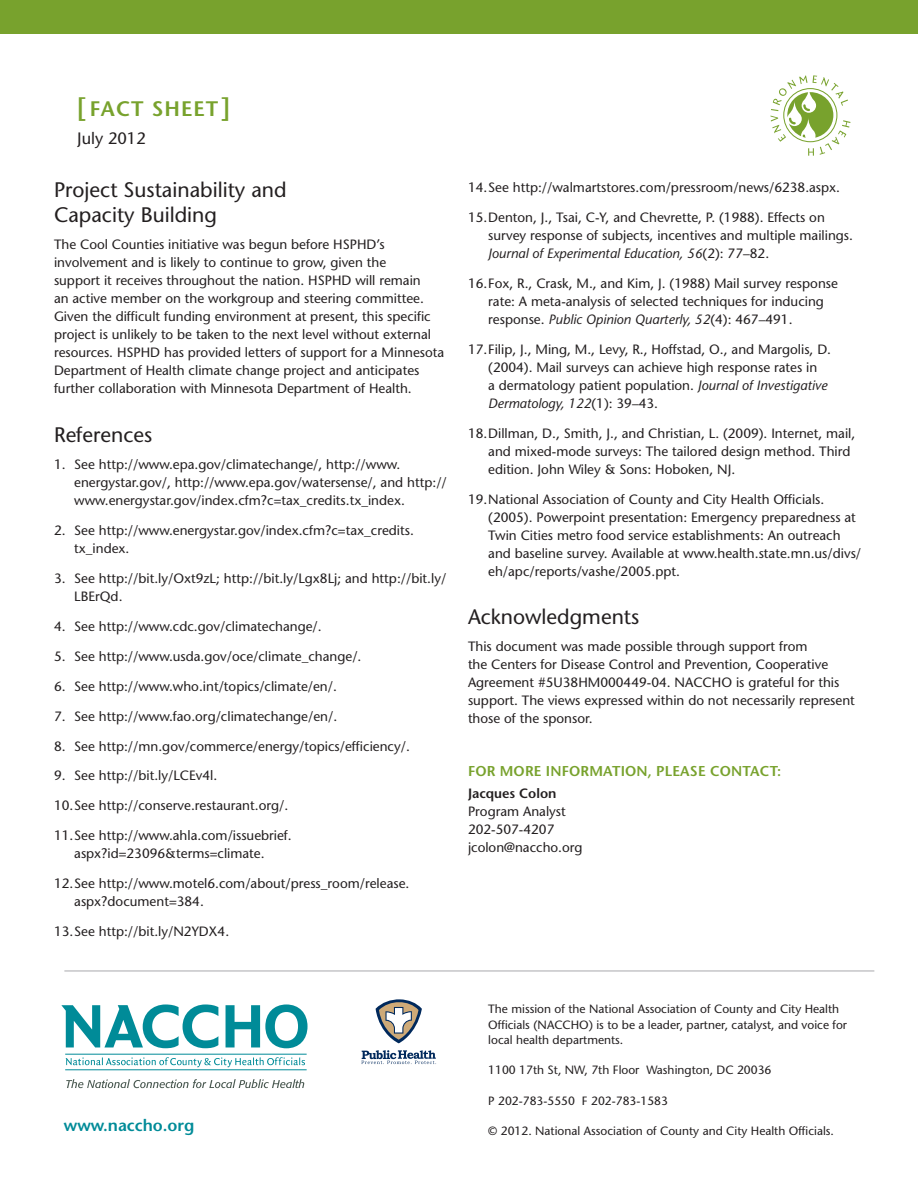
<style>
.page{position:relative;width:918px;height:1188px;background:#fff}
.page>*{position:absolute;margin:0;border:0;box-sizing:border-box;transform-origin:0 0}
.A{font:21px/24.8px "Stone Sans";color:#231f20}
.t1{font:600 21px "Stone Sans";letter-spacing:.05em;color:#78a22d}
.t2{font:600 16.5px "Stone Sans";color:#008b98}
.t3{font:16.5px "Stone Sans";color:#231f20}
.C{font:600 14.25px "Stone Sans";letter-spacing:.01em;color:#78a22d}
.body_copy{font:13.5px/18px "Stone Sans";color:#231f20}
.copyright{font:12px/15.8px "Stone Sans";color:#231f20}
.s1{font-size:25.5px}
.s2{font-style:italic}
.s3{font-weight:600}
</style>
<div class="page">
<div style="left:0;top:0;width:918px;height:34px;background:#78a22d"></div>
<svg style="left:770px;top:75px;width:80px;height:81px"></svg>
<svg style="left:66px;top:1079px;width:238px;height:9px"></svg>
<svg style="left:61px;top:1004px;width:157px;height:44px"></svg>
<svg style="left:226px;top:1004px;width:82px;height:44px"></svg>
<svg style="left:66px;top:1057px;width:239px;height:10px"></svg>
<hr style="left:65px;top:1054px;width:242px;height:1px;background:#008b98">
<hr style="left:65px;top:1069px;width:242px;height:1px;background:#008b98">
<svg style="left:361px;top:1050px;width:75px;height:14px"></svg>
<svg style="left:376px;top:999px;width:46px;height:44px"></svg>
<hr style="left:64px;top:971px;width:810px;height:1px;background:#a8a9ad">
<p class="t1" style="left:77px;top:96px;width:154px"><span class="s1">[</span> FACT SHEET<span class="s1">]</span></p>
<p class="t3" style="left:77px;top:129px;width:70px">July 2012</p>
<p class="A" style="left:54px;top:178px;width:234px">Project Sustainability and<br>Capacity Building</p>
<p class="body_copy" style="left:54px;top:235px;width:392px">The Cool Counties initiative was begun before HSPHD’s involvement and is likely to continue to grow, given the<br>support it receives throughout the nation. HSPHD will remain<br>an active member on the workgroup and steering committee.<br>Given the difficult funding environment at present, this specific project is unlikely to be taken to the next level without external resources. HSPHD has provided letters of support for a Minnesota Department of Health climate change project and anticipates further collaboration with Minnesota Department of Health.</p>
<p class="A" style="left:54px;top:422px;width:100px">References</p>
<p class="body_copy" style="left:74px;top:455px;width:374px;text-indent:-20px">1. See http://www.epa.gov/climatechange/, http://www. energystar.gov/, http://www.epa.gov/watersense/, and http:// www.energystar.gov/index.cfm?c=tax_credits.tx_index.</p>
<p class="body_copy" style="left:74px;top:521px;width:341px;text-indent:-20px">2. See http://www.energystar.gov/index.cfm?c=tax_credits. tx_index.</p>
<p class="body_copy" style="left:74px;top:569px;width:374px;text-indent:-20px">3. See http://bit.ly/Oxt9zL; http://bit.ly/Lgx8Lj; and http://bit.ly/<br>LBErQd.</p>
<p class="body_copy" style="left:54px;top:617px;width:269px">4. See http://www.cdc.gov/climatechange/.</p>
<p class="body_copy" style="left:54px;top:647px;width:309px">5. See http://www.usda.gov/oce/climate_change/.</p>
<p class="body_copy" style="left:54px;top:677px;width:284px">6. See http://www.who.int/topics/climate/en/.</p>
<p class="body_copy" style="left:54px;top:707px;width:285px">7. See http://www.fao.org/climatechange/en/.</p>
<p class="body_copy" style="left:54px;top:737px;width:357px">8. See http://mn.gov/commerce/energy/topics/efficiency/.</p>
<p class="body_copy" style="left:54px;top:767px;width:165px">9. See http://bit.ly/LCEv4l.</p>
<p class="body_copy" style="left:54px;top:797px;width:236px">10.See http://conserve.restaurant.org/.</p>
<p class="body_copy" style="left:54px;top:827px;width:239px;text-align:center">11.See http://www.ahla.com/issuebrief. aspx?id=23096&amp;terms=climate.</p>
<p class="body_copy" style="left:74px;top:875px;width:337px;text-indent:-20px">12.See http://www.motel6.com/about/press_room/release. aspx?document=384.</p>
<p class="body_copy" style="left:54px;top:923px;width:177px">13.See http://bit.ly/N2YDX4.</p>
<p class="body_copy" style="left:468px;top:178px;width:374px">14.See http://walmartstores.com/pressroom/news/6238.aspx.</p>
<p class="body_copy" style="left:488px;top:208px;width:366px;text-indent:-20px">15.Denton, J., Tsai, C-Y, and Chevrette, P. (1988). Effects on survey response of subjects, incentives and multiple mailings.<br><span class="s2">Journal of Experimental Education, 56</span>(2): 77–82.</p>
<p class="body_copy" style="left:488px;top:274px;width:351px;text-indent:-20px">16.Fox, R., Crask, M., and Kim, J. (1988) Mail survey response rate: A meta-analysis of selected techniques for inducing response. <span class="s2">Public Opinion Quarterly, 52</span>(4): 467–491.</p>
<p class="body_copy" style="left:488px;top:340px;width:344px;text-indent:-20px">17.Filip, J., Ming, M., Levy, R., Hoffstad, O., and Margolis, D. (2004). Mail surveys can achieve high response rates in<br>a dermatology patient population. <span class="s2">Journal of Investigative Dermatology, 122</span>(1): 39–43.</p>
<p class="body_copy" style="left:488px;top:424px;width:369px;text-indent:-20px">18.Dillman, D., Smith, J., and Christian, L. (2009). Internet, mail, and mixed-mode surveys: The tailored design method. Third edition. John Wiley &amp; Sons: Hoboken, NJ.</p>
<p class="body_copy" style="left:488px;top:490px;width:374px;text-indent:-20px">19.National Association of County and City Health Officials. (2005). Powerpoint presentation: Emergency preparedness at Twin Cities metro food service establishments: An outreach and baseline survey. Available at www.health.state.mn.us/divs/ eh/apc/reports/vashe/2005.ppt.</p>
<p class="A" style="left:468px;top:605px;width:173px">Acknowledgments</p>
<p class="body_copy" style="left:468px;top:638px;width:388px">This document was made possible through support from<br>the Centers for Disease Control and Prevention, Cooperative Agreement #5U38HM000449-04. NACCHO is grateful for this support. The views expressed within do not necessarily represent those of the sponsor.</p>
<p class="C" style="left:468px;top:762px;width:315px">FOR MORE INFORMATION, PLEASE CONTACT:</p>
<p class="body_copy" style="left:468px;top:785px;width:116px"><span class="s3">Jacques Colon<br></span>Program Analyst<br>202-507-4207 jcolon@naccho.org</p>
<p class="copyright" style="left:488px;top:1001px;width:360px">The mission of the National Association of County and City Health<br>Officials (NACCHO) is to be a leader, partner, catalyst, and voice for local health departments.</p>
<p class="copyright" style="left:488px;top:1062px;width:285px">1100 17th St, NW, 7th Floor Washington, DC 20036</p>
<p class="copyright" style="left:488px;top:1092px;width:181px">P 202-783-5550 F 202-783-1583</p>
<p class="t2" style="left:64px;top:1115px;width:132px">www.naccho.org</p>
<p class="copyright" style="left:488px;top:1123px;width:347px">© 2012. National Association of County and City Health Officials.</p>
</div>
